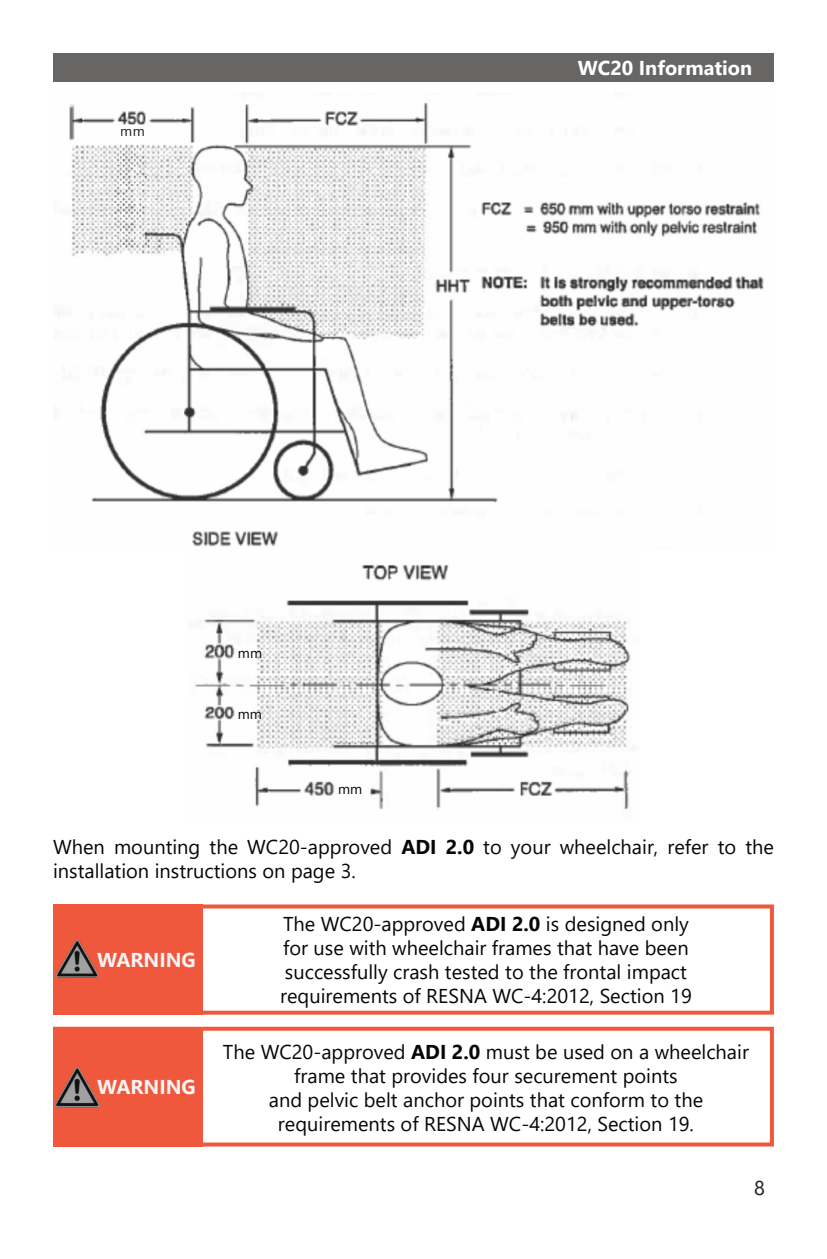
<style>
.page{position:relative;width:827px;height:1259px;background:#fff}
.page>*{position:absolute;margin:0;border:0;box-sizing:border-box;transform-origin:0 0}
.t1{font:20px/24px "Segoe UI";color:#080704}
.t2{font:700 20px "Segoe UI";color:#fff}
.t3{font:700 20px "Segoe UI";color:#f5f4f4}
.t4{font:20px "Segoe UI";color:#231f20}
.t5{font:14px "Segoe UI";color:#080704}
.t6{font:14px "Segoe UI";color:#231f20}
.s1{font-weight:700}
</style>
<div class="page">
<div style="left:53px;top:53px;width:720px;height:29px;background:#676665"></div>
<img style="left:195px;top:565px;width:436px;height:245px">
<img style="left:69px;top:102px;width:695px;height:445px">
<svg style="left:202px;top:904px;width:571px;height:110px"></svg>
<div style="left:53px;top:904px;width:149px;height:110px;background:#f0583d"></div>
<img style="left:56px;top:940px;width:43px;height:38px">
<svg style="left:202px;top:1026px;width:571px;height:120px"></svg>
<div style="left:53px;top:1026px;width:149px;height:120px;background:#f0583d"></div>
<img style="left:55px;top:1067px;width:45px;height:41px">
<p class="t6" style="left:121px;top:126px;width:26px">mm</p>
<p class="t5" style="left:238px;top:647px;width:26px">mm</p>
<p class="t5" style="left:237px;top:708px;width:26px">mm</p>
<p class="t5" style="left:338px;top:783px;width:26px">mm</p>
<p class="t2" style="left:577px;top:60px;width:176px">WC20 Information</p>
<p class="t1" style="left:53px;top:836px;width:721px">When mounting the WC20-approved <span class="s1">ADI 2.0</span> to your wheelchair, refer to the installation instructions on page 3.</p>
<p class="t3" style="left:97px;top:952px;width:100px">WARNING</p>
<p class="t3" style="left:97px;top:1079px;width:100px">WARNING</p>
<p class="t1" style="left:280px;top:913px;width:413px">The WC20-approved <span class="s1">ADI 2.0</span> is designed only for use with wheelchair frames that have been successfully crash tested to the frontal impact requirements of RESNA WC-4:2012, Section 19</p>
<p class="t1" style="left:223px;top:1041px;width:527px;text-align:center">The WC20-approved <span class="s1">ADI 2.0</span> must be used on a wheelchair frame that provides four securement points<br>and pelvic belt anchor points that conform to the requirements of RESNA WC-4:2012, Section 19.</p>
<p class="t4" style="left:753px;top:1180px;width:12px">8</p>
</div>
